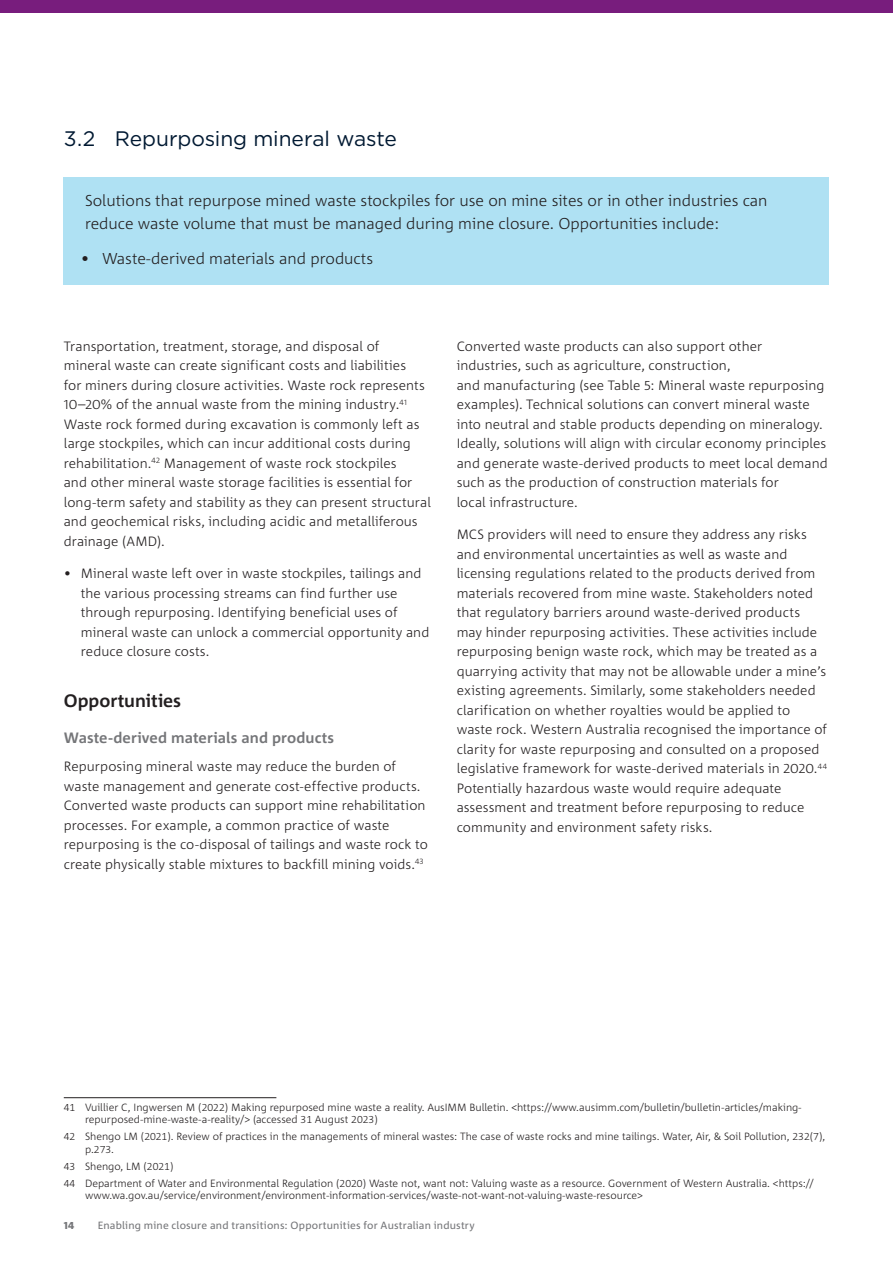
<style>
.page{position:relative;width:893px;height:1263px;background:#fff}
.page>*{position:absolute;margin:0;border:0;box-sizing:border-box;transform-origin:0 0}
.H2_Heading_numbered{font:21px "Gotham";letter-spacing:-.005em;color:#001932}
.H3_Subhead{font:700 18px "Corpid C1";color:#231f20}
.Boxed_text_blue{font:300 15.75px/22.5px "Corpid C1";color:#231f20}
.H4_Sub_Subhead{font:700 15px "Corpid C1";letter-spacing:.005em;color:#757679}
.Body_Copy{font:300 13.5px/19.5px "Corpid C1";letter-spacing:.005em;color:#231f20}
.Footnote_second{font:300 10.5px/12.6px "Corpid C1";color:#231f20}
.Footnote{font:300 10.5px/12.6px "Corpid C1";color:#231f20}
.t1{font:10.5px "Corpid C1";letter-spacing:.015em;color:#757679}
.t2{font:800 10.5px "Corpid C1";color:#757679}
</style>
<div class="page">
<div style="left:64px;top:177px;width:765px;height:72px;background:#afe1f3"></div>
<div style="left:64px;top:235px;width:765px;height:50px;background:#afe1f3"></div>
<hr style="left:64px;top:1097px;width:212px;height:1px;background:#231f20">
<hr style="left:892px;top:0;width:1px;height:404px;background:#d9dadc">
<div style="left:0;top:0;width:893px;height:13px;background:#781d7d"></div>
<h2 class="H2_Heading_numbered" style="left:64px;top:125px;width:335px">3.2 Repurposing mineral waste</h2>
<p class="Boxed_text_blue" style="left:85px;top:189px;width:684px">Solutions that repurpose mined waste stockpiles for use on mine sites or in other industries can reduce waste volume that must be managed during mine closure. Opportunities include:</p>
<p class="Boxed_text_blue" style="left:81px;top:247px;width:294px">• Waste-derived materials and products</p>
<p class="Body_Copy" style="left:64px;top:336px;width:369px">Transportation, treatment, storage, and disposal of<br>mineral waste can create significant costs and liabilities<br>for miners during closure activities. Waste rock represents 10–20% of the annual waste from the mining industry.<sup>41<br></sup>Waste rock formed during excavation is commonly left as large stockpiles, which can incur additional costs during rehabilitation.<sup>42</sup> Management of waste rock stockpiles<br>and other mineral waste storage facilities is essential for long-term safety and stability as they can present structural and geochemical risks, including acidic and metalliferous drainage (AMD).</p>
<p class="Body_Copy" style="left:81px;top:563px;width:350px;text-indent:-17px">• Mineral waste left over in waste stockpiles, tailings and the various processing streams can find further use through repurposing. Identifying beneficial uses of mineral waste can unlock a commercial opportunity and reduce closure costs.</p>
<h3 class="H3_Subhead" style="left:64px;top:689px;width:119px">Opportunities</h3>
<h4 class="H4_Sub_Subhead" style="left:64px;top:729px;width:272px">Waste-derived materials and products</h4>
<p class="Body_Copy" style="left:64px;top:756px;width:366px">Repurposing mineral waste may reduce the burden of waste management and generate cost-effective products.<br>Converted waste products can support mine rehabilitation processes. For example, a common practice of waste repurposing is the co-disposal of tailings and waste rock to create physically stable mixtures to backfill mining voids.<sup>43</sup></p>
<p class="Body_Copy" style="left:457px;top:336px;width:373px">Converted waste products can also support other industries, such as agriculture, construction,<br>and manufacturing (see Table 5: Mineral waste repurposing examples). Technical solutions can convert mineral waste into neutral and stable products depending on mineralogy.<br>Ideally, solutions will align with circular economy principles and generate waste-derived products to meet local demand such as the production of construction materials for<br>local infrastructure.</p>
<p class="Body_Copy" style="left:457px;top:524px;width:372px">MCS providers will need to ensure they address any risks and environmental uncertainties as well as waste and licensing regulations related to the products derived from materials recovered from mine waste. Stakeholders noted that regulatory barriers around waste-derived products may hinder repurposing activities. These activities include repurposing benign waste rock, which may be treated as a quarrying activity that may not be allowable under a mine’s existing agreements. Similarly, some stakeholders needed clarification on whether royalties would be applied to waste rock. Western Australia recognised the importance of clarity for waste repurposing and consulted on a proposed legislative framework for waste-derived materials in 2020.<sup>44<br></sup>Potentially hazardous waste would require adequate assessment and treatment before repurposing to reduce community and environment safety risks.</p>
<p class="Footnote" style="left:85px;top:1100px;width:718px;text-indent:-21px">41 Vuillier C, Ingwersen M (2022) Making repurposed mine waste a reality. AusIMM Bulletin. &lt;https://www.ausimm.com/bulletin/bulletin-articles/making&shy;repurposed-mine-waste-a-reality/&gt; (accessed 31 August 2023)</p>
<p class="Footnote_second" style="left:85px;top:1130px;width:742px;text-indent:-21px">42 Shengo LM (2021). Review of practices in the managements of mineral wastes: The case of waste rocks and mine tailings. Water, Air, &amp; Soil Pollution, 232(7), p.273.</p>
<p class="Footnote_second" style="left:64px;top:1159px;width:111px">43 Shengo, LM (2021)</p>
<p class="Footnote_second" style="left:85px;top:1176px;width:730px;text-indent:-21px">44 Department of Water and Environmental Regulation (2020) Waste not, want not: Valuing waste as a resource. Government of Western Australia. &lt;https:// www.wa.gov.au/service/environment/environment-information-services/waste-not-want-not-valuing-waste-resource&gt;</p>
<p class="t2" style="left:64px;top:1218px;width:12px">14</p>
<p class="t1" style="left:98px;top:1218px;width:378px">Enabling mine closure and transitions: Opportunities for Australian industry</p>
</div>
